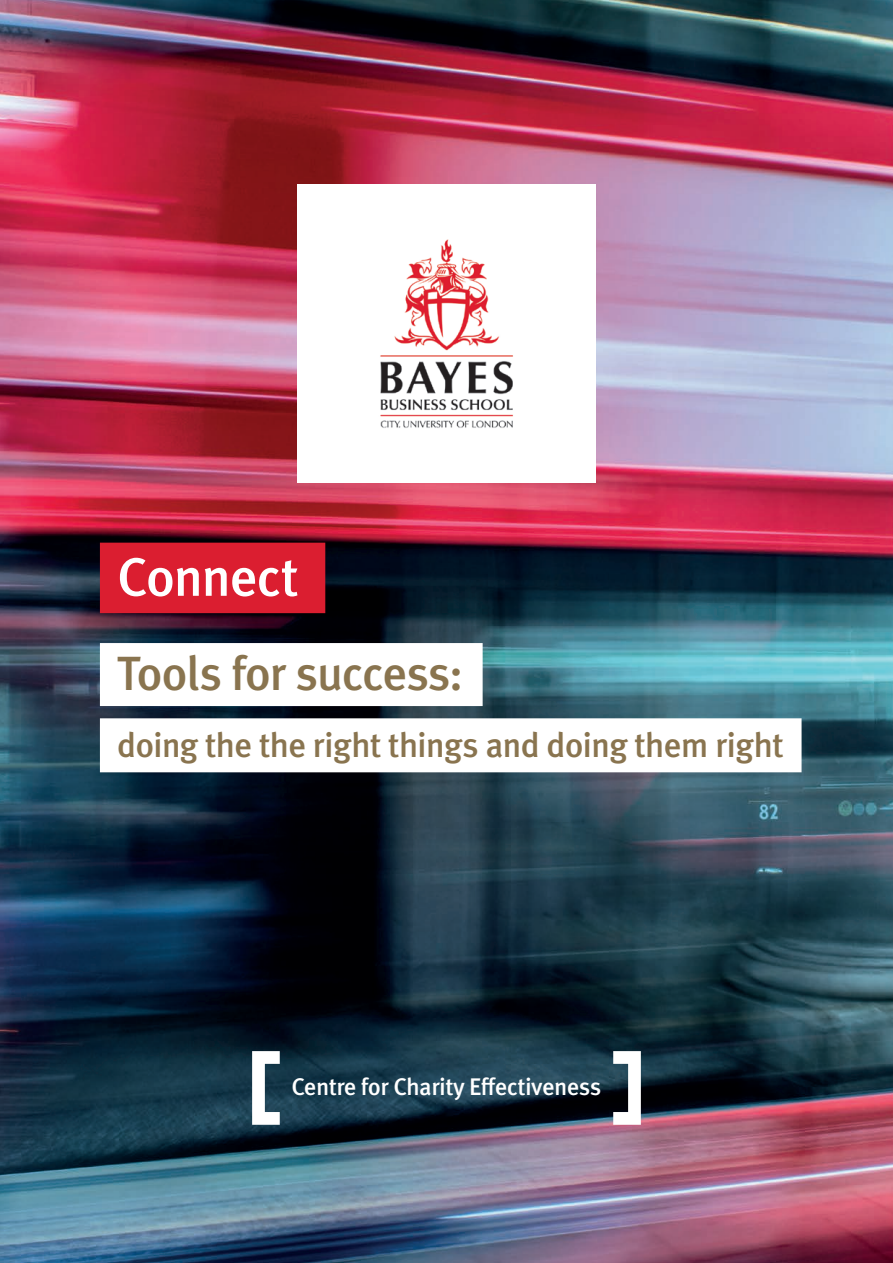
<style>
.page{position:relative;width:893px;height:1263px;background:#fff}
.page>*{position:absolute;margin:0;border:0;box-sizing:border-box;transform-origin:0 0}
._11__Contents_List{font:500 54px "Meta Pro";letter-spacing:-.035em;color:#fff}
._11__Contents_List-2{font:500 48px "Meta Pro";letter-spacing:-.035em;color:#89744f}
._11__Contents_List-3{font:500 34.5px "Meta Pro";letter-spacing:-.035em;color:#89744f}
.t1{font:500 24px "Meta Pro";letter-spacing:-.02em;color:#fff}
</style>
<div class="page">
<img style="left:0;top:0;width:893px;height:1263px">
<img style="left:298px;top:185px;width:297px;height:298px">
<div style="left:252px;top:1051px;width:34px;height:74px;border:13px solid #fff"></div>
<div style="left:607px;top:1051px;width:34px;height:74px;border:13px solid #fff"></div>
<div style="left:100px;top:543px;width:225px;height:70px;background:#db1e30"></div>
<div style="left:100px;top:643px;width:383px;height:63px;background:#fff"></div>
<div style="left:100px;top:718px;width:701px;height:54px;background:#fff"></div>
<p class="_11__Contents_List" style="left:117px;top:535px;width:183px">Connect</p>
<p class="_11__Contents_List-2" style="left:117px;top:636px;width:348px">Tools for success:</p>
<p class="_11__Contents_List-3" style="left:117px;top:718px;width:669px">doing the the right things and doing them right</p>
<p class="t1" style="left:291px;top:1068px;width:311px">Centre for Charity Effectiveness</p>
</div>
